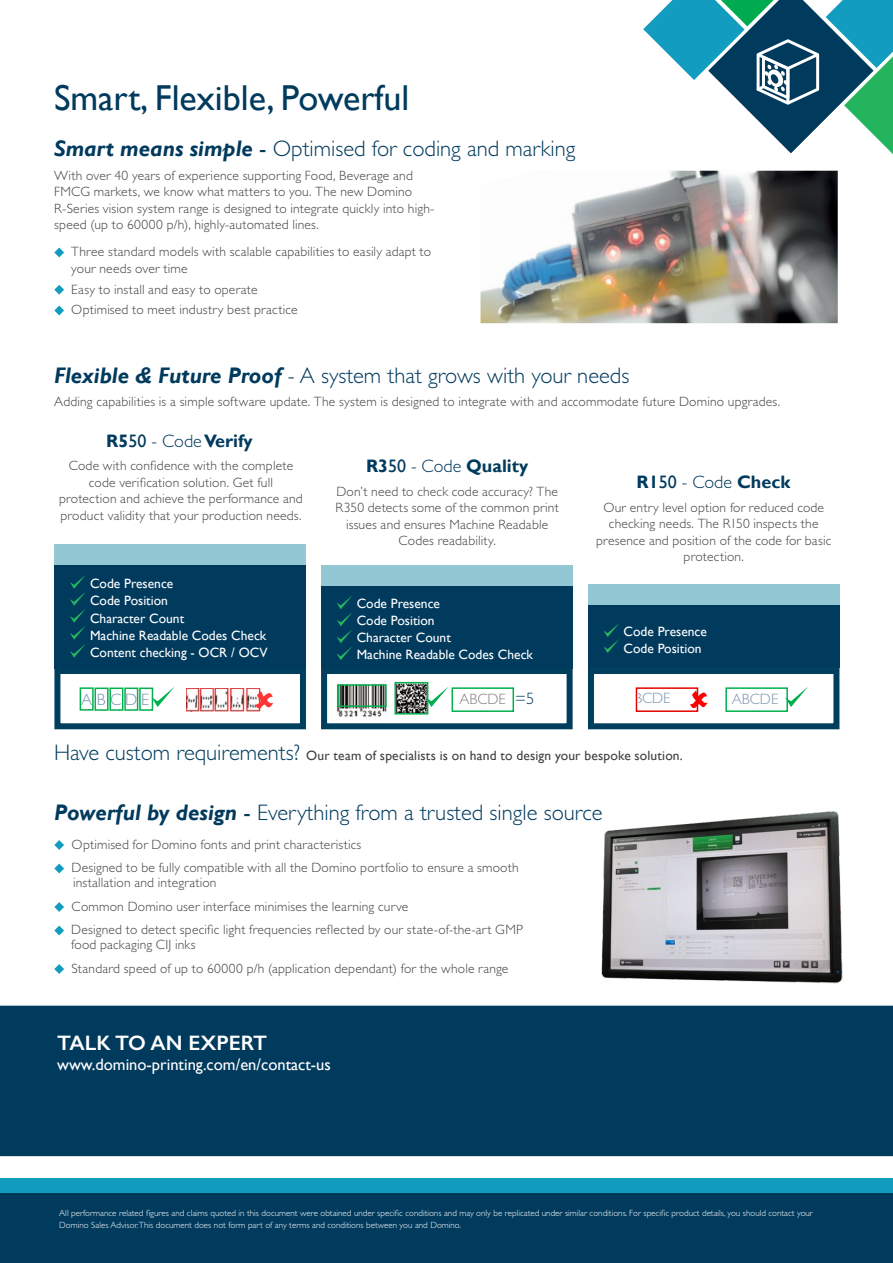
<style>
.page{position:relative;width:893px;height:1263px;background:#fff}
.page>*{position:absolute;margin:0;border:0;box-sizing:border-box;transform-origin:0 0}
.t1{font:36px "Gill Sans";color:#003a5d}
.t2{font:300 22.5px "Gill Sans Std";color:#003a5d}
.t3{font:600 21px "Gill Sans";color:#fff}
.t4{font:700 18px "Gill Sans";color:#003a5d}
.t5{font:16.5px "Gill Sans";color:#fff}
.t6{font:300 16.5px "Gill Sans Std";color:#7b95af}
.t7{font:300 15px "Gill Sans Std";color:#7b95af}
.t8{font:300 15px "Gill Sans Std";color:#818181}
.t9{font:300 13.5px/16.5px "Gill Sans Std";letter-spacing:.015em;color:#414042}
.t10{font:13.5px/17.2px "Gill Sans";color:#fff}
.t11{font:13.5px "Gill Sans";letter-spacing:.015em;color:#414042}
.t12{font:300 9px/12px "Gill Sans Std";color:#fff}
.s1{font-family:"Gill Sans";font-weight:700;font-style:italic}
.s2{font-family:"Gill Sans";font-weight:400}
.s3{font-weight:400}
.s4{font-family:"Gill Sans Std";font-weight:300}
.s5{font-size:16.5px;color:#003a5d}
.s6{font-family:"Gill Sans Std";font-weight:300;font-size:22.5px;color:#003a5d}
</style>
<div class="page">
<div style="left:0;top:1006px;width:893px;height:150px;background:#003a5d"></div>
<div style="left:0;top:1193px;width:893px;height:70px;background:#003a5d"></div>
<div style="left:0;top:1178px;width:893px;height:15px;background:#129dc0"></div>
<svg style="left:54px;top:248px;width:10px;height:9px"></svg>
<svg style="left:54px;top:285px;width:10px;height:10px"></svg>
<svg style="left:54px;top:306px;width:10px;height:9px"></svg>
<svg style="left:643px;top:0;width:250px;height:154px"></svg>
<img style="left:480px;top:171px;width:358px;height:152px">
<svg style="left:54px;top:840px;width:10px;height:10px"></svg>
<svg style="left:54px;top:863px;width:10px;height:10px"></svg>
<svg style="left:54px;top:902px;width:10px;height:10px"></svg>
<svg style="left:54px;top:925px;width:10px;height:10px"></svg>
<svg style="left:54px;top:964px;width:10px;height:10px"></svg>
<img style="left:601px;top:812px;width:242px;height:172px">
<div style="left:588px;top:604px;width:251px;height:64px;background:#003a5d"></div>
<div style="left:588px;top:668px;width:251px;height:61px;background:#fff;border:6px solid #003e5d"></div>
<div style="left:588px;top:584px;width:251px;height:21px;background:#94c7d4"></div>
<svg style="left:690px;top:690px;width:17px;height:19px"></svg>
<div style="left:636px;top:687px;width:62px;height:25px;border:2px solid #e70000"></div>
<svg style="left:788px;top:687px;width:20px;height:20px"></svg>
<div style="left:725px;top:687px;width:63px;height:25px;border:2px solid #00b04e"></div>
<svg style="left:603px;top:623px;width:16px;height:30px"></svg>
<div style="left:321px;top:567px;width:252px;height:102px;background:#003a5d"></div>
<div style="left:321px;top:668px;width:252px;height:61px;background:#fff;border:6px solid #003e5d"></div>
<div style="left:321px;top:566px;width:252px;height:20px;background:#94c7d4"></div>
<img style="left:336px;top:681px;width:93px;height:36px">
<svg style="left:428px;top:686px;width:20px;height:21px"></svg>
<div style="left:452px;top:687px;width:62px;height:25px;border:2px solid #00b04e"></div>
<div style="left:394px;top:682px;width:34px;height:32px;border:2px solid #00b04e"></div>
<div style="left:337px;top:684px;width:50px;height:23px;border:2px solid #00b04e"></div>
<svg style="left:337px;top:596px;width:15px;height:64px"></svg>
<div style="left:54px;top:565px;width:252px;height:104px;background:#003a5d"></div>
<div style="left:54px;top:668px;width:252px;height:61px;background:#fff;border:6px solid #003e5d"></div>
<img style="left:186px;top:688px;width:75px;height:23px">
<svg style="left:153px;top:686px;width:22px;height:21px"></svg>
<svg style="left:255px;top:691px;width:18px;height:18px"></svg>
<div style="left:80px;top:687px;width:14px;height:24px;border:2px solid #00b04e"></div>
<div style="left:95px;top:687px;width:14px;height:24px;border:2px solid #00b04e"></div>
<div style="left:109px;top:687px;width:14px;height:24px;border:2px solid #00b04e"></div>
<div style="left:124px;top:687px;width:14px;height:24px;border:2px solid #00b04e"></div>
<div style="left:139px;top:687px;width:14px;height:24px;border:2px solid #00b04e"></div>
<div style="left:54px;top:544px;width:252px;height:21px;background:#94c7d4"></div>
<svg style="left:70px;top:575px;width:16px;height:83px"></svg>
<h1 class="t1" style="left:54px;top:77px;width:357px">Smart, Flexible, Powerful</h1>
<h2 class="t2" style="left:54px;top:136px;width:523px"><span class="s1">Smart means simple</span> <span class="s2">-</span> Optimised for coding and marking</h2>
<p class="t9" style="left:54px;top:167px;width:382px">With over 40 years of experience supporting Food, Beverage and FMCG markets, we know what matters to you. The new Domino R-Series vision system range is designed to integrate quickly into high&shy;speed (up to 60000 p/h), highly-automated lines.</p>
<p class="t9" style="left:71px;top:244px;width:361px">Three standard models with scalable capabilities to easily adapt to your needs over time</p>
<p class="t9" style="left:71px;top:279px;width:228px;line-height:20.7px">Easy to install and easy to operate<br>Optimised to meet industry best practice</p>
<h2 class="t2" style="left:54px;top:362px;width:577px"><span class="s1">Flexible &amp; Future Proof</span> - A system that grows with your needs</h2>
<p class="t9" style="left:54px;top:393px;width:727px">Adding capabilities is a simple software update. The system is designed to integrate with and accommodate future Domino upgrades.</p>
<h3 class="t4" style="left:106px;top:430px;width:148px">R5<span class="s3">50</span> <span class="s4">- Code</span> Verify</h3>
<p class="t9" style="left:59px;top:457px;width:245px;text-align:center">Code with confidence with the complete code verification solution. Get full protection and achieve the performance and product validity that your production needs.</p>
<p class="t10" style="left:90px;top:575px;width:179px">Code Presence<br>Code Position<br>Character Count<br>Machine Readable Codes Check<br>Content checking - OCR / OCV</p>
<p class="t6" style="left:81px;top:690px;width:70px">A B C D E</p>
<h3 class="t4" style="left:366px;top:455px;width:164px">R3<span class="s3">50</span> <span class="s4">- Code</span> Quality</h3>
<p class="t9" style="left:336px;top:483px;width:225px;text-align:center">Don’t need to check code accuracy? The<br>R350 detects some of the common print issues and ensures Machine Readable<br>Codes readability.</p>
<p class="t10" style="left:357px;top:595px;width:178px">Code Presence<br>Code Position<br>Character Count<br>Machine Readable Codes Check</p>
<p class="t8" style="left:459px;top:691px;width:76px">ABCDE <span class="s5">=5</span></p>
<h3 class="t4" style="left:637px;top:471px;width:155px">R1<span class="s3">50</span> <span class="s4">- Code</span> Check</h3>
<p class="t9" style="left:596px;top:499px;width:237px;text-align:center">Our entry level option for reduced code checking needs. The R150 inspects the presence and position of the code for basic protection.</p>
<p class="t10" style="left:624px;top:623px;width:85px">Code Presence<br>Code Position</p>
<p class="t7" style="left:624px;top:690px;width:48px">ABCDE</p>
<p class="t7" style="left:732px;top:691px;width:48px">ABCDE</p>
<p class="t11" style="left:54px;top:748px;width:630px"><span class="s6">Have custom requirements?</span> Our team of specialists is on hand to design your bespoke solution.</p>
<h2 class="t2" style="left:54px;top:800px;width:550px"><span class="s1">Powerful by design</span> <span class="s2">-</span> Everything from a trusted single source</h2>
<p class="t9" style="left:72px;top:833px;width:449px;line-height:23.5px">Optimised for Domino fonts and print characteristics<br>Designed to be fully compatible with all the Domino portfolio to ensure a smooth</p>
<p class="t9" style="left:71px;top:871px;width:453px;line-height:23.5px">installation and integration<br>Common Domino user interface minimises the learning curve<br>Designed to detect specific light frequencies reflected by our state-of-the-art GMP</p>
<p class="t9" style="left:71px;top:933px;width:439px;line-height:23.5px">food packaging CIJ inks<br>Standard speed of up to 60000 p/h (application dependant) for the whole range</p>
<h3 class="t3" style="left:57px;top:1030px;width:212px">TALK TO AN EXPERT</h3>
<p class="t5" style="left:57px;top:1055px;width:275px">www.domino-printing.com/en/contact-us</p>
<p class="t12" style="left:59px;top:1207px;width:755px">All performance related figures and claims quoted in this document were obtained under specific conditions and may only be replicated under similar conditions. For specific product details, you should contact your<br>Domino Sales Advisor.This document does not form part of any terms and conditions between you and Domino.</p>
</div>
